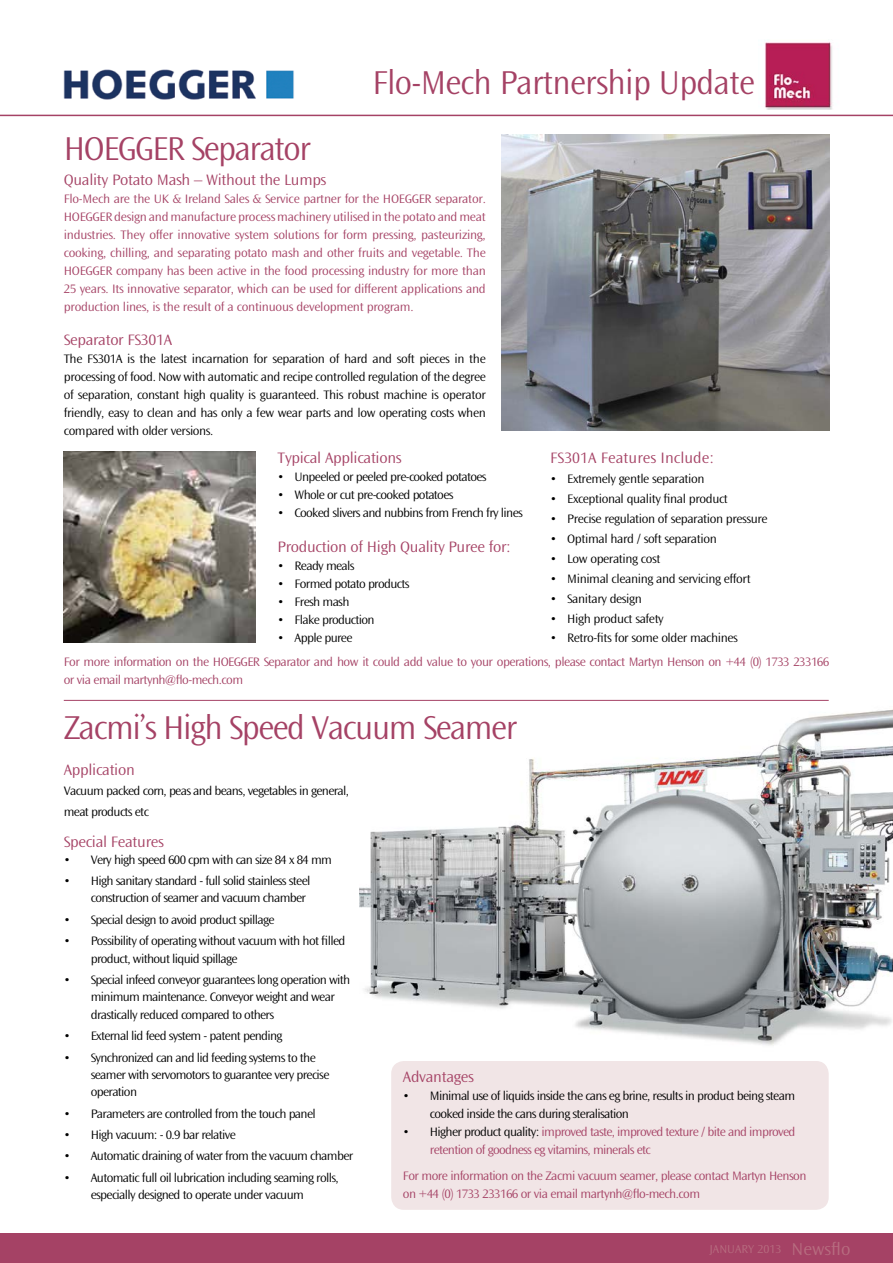
<style>
.page{position:relative;width:893px;height:1263px;background:#fff}
.page>*{position:absolute;margin:0;border:0;box-sizing:border-box;transform-origin:0 0}
.t1{font:300 34.5px "Ocean Sans";letter-spacing:-.04em;color:#a54265}
.t2{font:300 34.5px "Ocean Sans";letter-spacing:-.02em;color:#a54265}
.t3{font:300 15.75px "Ocean Sans";letter-spacing:-.02em;color:#a54265;scale:1.05 1}
.t4{font:300 15.75px "Ocean Sans";color:#a54265;scale:1.05 1}
.t5{font:300 12.75px/17.2px "Ocean Sans";letter-spacing:-.05em;color:#000;scale:1.05 1}
.t6{font:300 12.75px/18px "Ocean Sans";letter-spacing:-.04em;color:#a54265;scale:1.05 1}
.t7{font:300 12.75px "Ocean Sans";letter-spacing:-.03em;color:#000;scale:1.05 1}
.t8{font:300 12px "Ocean Sans";color:#b76d80;scale:1.05 1}
.s1{color:#000}
.s2{font-size:18px}
</style>
<div class="page">
<div style="left:0;top:1233px;width:893px;height:30px;background:#a54265"></div>
<hr style="left:0;top:115px;width:893px;height:1px;background:#a54265">
<img style="left:765px;top:42px;width:68px;height:67px">
<img style="left:63px;top:69px;width:231px;height:31px">
<img style="left:502px;top:134px;width:327px;height:296px">
<img style="left:64px;top:452px;width:192px;height:190px">
<img style="left:359px;top:709px;width:534px;height:354px">
<hr style="left:64px;top:700px;width:765px;height:1px;background:#a54265">
<div style="left:391px;top:1061px;width:438px;height:149px;background:#f1e5e6;border-radius:13px"></div>
<h1 class="t1" style="left:64px;top:130px;width:249px">HOEGGER Separator</h1>
<h1 class="t2" style="left:372px;top:63px;width:384px">Flo-Mech Partnership Update</h1>
<p class="t3" style="left:64px;top:171px;width:252px">Quality Potato Mash – Without the Lumps</p>
<p class="t6" style="left:64px;top:190px;width:403px;text-align:justify">Flo-Mech are the UK &amp; Ireland Sales &amp; Service partner for the HOEGGER separator.<br>HOEGGER design and manufacture process machinery utilised in the potato and meat industries. They offer innovative system solutions for form pressing, pasteurizing, cooking, chilling, and separating potato mash and other fruits and vegetable. The HOEGGER company has been active in the food processing industry for more than 25 years. Its innovative separator, which can be used for different applications and production lines, is the result of a continuous development program.</p>
<p class="t3" style="left:64px;top:331px;width:105px">Separator FS301A</p>
<p class="t5" style="left:64px;top:350px;width:403px;line-height:18px;text-align:justify">The FS301A is the latest incarnation for separation of hard and soft pieces in the processing of food. Now with automatic and recipe controlled regulation of the degree of separation, constant high quality is guaranteed. This robust machine is operator friendly, easy to clean and has only a few wear parts and low operating costs when compared with older versions.</p>
<p class="t3" style="left:278px;top:449px;width:120px">Typical Applications</p>
<p class="t5" style="left:278px;top:469px;width:200px">• Unpeeled or peeled pre-cooked potatoes</p>
<p class="t5" style="left:278px;top:487px;width:169px">• Whole or cut pre-cooked potatoes</p>
<p class="t5" style="left:278px;top:505px;width:235px">• Cooked slivers and nubbins from French fry lines</p>
<p class="t3" style="left:278px;top:539px;width:224px">Production of High Quality Puree for:</p>
<p class="t5" style="left:278px;top:558px;width:75px">• Ready meals</p>
<p class="t5" style="left:278px;top:576px;width:127px">• Formed potato products</p>
<p class="t5" style="left:278px;top:594px;width:70px">• Fresh mash</p>
<p class="t5" style="left:278px;top:612px;width:94px">• Flake production</p>
<p class="t5" style="left:278px;top:630px;width:73px">• Apple puree</p>
<p class="t4" style="left:550px;top:449px;width:158px">FS301A Features Include:</p>
<p class="t7" style="left:550px;top:472px;width:148px">• Extremely gentle separation</p>
<p class="t7" style="left:550px;top:492px;width:171px">• Exceptional quality final product</p>
<p class="t7" style="left:550px;top:512px;width:209px">• Precise regulation of separation pressure</p>
<p class="t7" style="left:550px;top:532px;width:160px">• Optimal hard / soft separation</p>
<p class="t7" style="left:550px;top:552px;width:106px">• Low operating cost</p>
<p class="t7" style="left:550px;top:571px;width:192px">• Minimal cleaning and servicing effort</p>
<p class="t7" style="left:550px;top:591px;width:89px">• Sanitary design</p>
<p class="t7" style="left:550px;top:611px;width:110px">• High product safety</p>
<p class="t7" style="left:550px;top:631px;width:180px">• Retro-fits for some older machines</p>
<p class="t6" style="left:64px;top:653px;width:730px">For more information on the HOEGGER Separator and how it could add value to your operations, please contact Martyn Henson on +44 (0) 1733 233166 or via email martynh@flo-mech.com</p>
<h1 class="t1" style="left:64px;top:709px;width:455px">Zacmi’s High Speed Vacuum Seamer</h1>
<p class="t3" style="left:64px;top:761px;width:69px">Application</p>
<p class="t5" style="left:64px;top:781px;width:273px;line-height:20.2px">Vacuum packed corn, peas and beans, vegetables in general, meat products etc</p>
<p class="t3" style="left:64px;top:833px;width:97px">Special Features</p>
<p class="t5" style="left:64px;top:851px;width:257px">• Very high speed 600 cpm with can size 84 x 84 mm</p>
<p class="t5" style="left:91px;top:872px;width:211px;text-indent:-27px">• High sanitary standard - full solid stainless steel construction of seamer and vacuum chamber</p>
<p class="t5" style="left:64px;top:911px;width:202px">• Special design to avoid product spillage</p>
<p class="t5" style="left:91px;top:933px;width:244px;text-indent:-27px">• Possibility of operating without vacuum with hot filled product, without liquid spillage</p>
<p class="t5" style="left:91px;top:971px;width:249px;text-indent:-27px">• Special infeed conveyor guarantees long operation with minimum maintenance. Conveyor weight and wear drastically reduced compared to others</p>
<p class="t5" style="left:64px;top:1027px;width:210px">• External lid feed system - patent pending</p>
<p class="t5" style="left:91px;top:1049px;width:229px;text-indent:-27px">• Synchronized can and lid feeding systems to the seamer with servomotors to guarantee very precise operation</p>
<p class="t5" style="left:64px;top:1105px;width:242px">• Parameters are controlled from the touch panel</p>
<p class="t5" style="left:64px;top:1126px;width:165px">• High vacuum: - 0.9 bar relative</p>
<p class="t5" style="left:64px;top:1148px;width:277px">• Automatic draining of water from the vacuum chamber</p>
<p class="t5" style="left:91px;top:1169px;width:238px;text-indent:-27px">• Automatic full oil lubrication including seaming rolls, especially designed to operate under vacuum</p>
<p class="t3" style="left:403px;top:1068px;width:69px">Advantages</p>
<p class="t5" style="left:430px;top:1087px;width:349px;line-height:18px;text-indent:-27px">• Minimal use of liquids inside the cans eg brine, results in product being steam cooked inside the cans during steralisation</p>
<p class="t6" style="left:430px;top:1123px;width:350px;text-indent:-27px"><span class="s1">• Higher product quality:</span> improved taste, improved texture / bite and improved retention of goodness eg vitamins, minerals etc</p>
<p class="t6" style="left:403px;top:1167px;width:386px">For more information on the Zacmi vacuum seamer, please contact Martyn Henson on +44 (0) 1733 233166 or via email martynh@flo-mech.com</p>
<p class="t8" style="left:709px;top:1243px;width:136px">JANUARY 2013 <span class="s2">n ewsflo</span></p>
</div>
